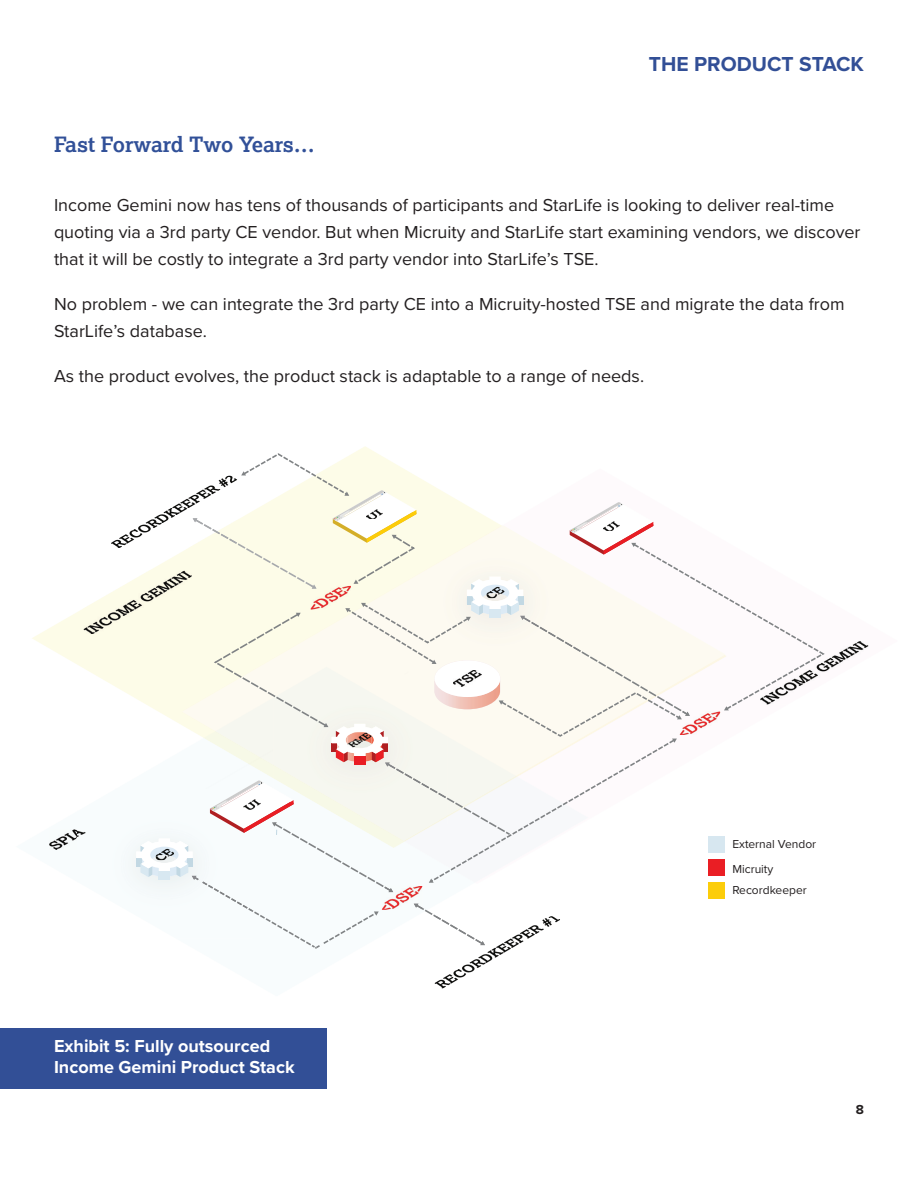
<style>
.page{position:relative;width:918px;height:1188px;background:#fff}
.page>*{position:absolute;margin:0;border:0;box-sizing:border-box;transform-origin:0 0}
.t1{font:700 21px "Lexia";letter-spacing:-.005em;color:#315098}
.t2{font:700 21px "Proxima Nova";color:#324f96}
.t3{font:18px/27px "Proxima Nova";color:#231f20}
.t4{font:700 18px "Proxima Nova";color:#fff}
.t5{font:700 13.5px "Proxima Nova";color:#231f20}
.t6{font:12px "Proxima Nova";color:#231f20}
</style>
<div class="page">
<hr style="left:917px;top:110px;width:1px;height:382px;background:#324f96">
<svg style="left:32px;top:446px;width:344px;height:252px"></svg>
<img style="left:101px;top:789px;width:35px;height:60px">
<img style="left:825px;top:641px;width:43px;height:31px">
<img style="left:111px;top:475px;width:25px;height:73px">
<img style="left:435px;top:949px;width:76px;height:40px">
<img style="left:84px;top:571px;width:52px;height:63px">
<img style="left:50px;top:829px;width:35px;height:21px">
<svg style="left:136px;top:453px;width:689px;height:496px"></svg>
<img style="left:243px;top:800px;width:17px;height:9px">
<div style="left:0;top:1029px;width:326px;height:60px;background:#324f96"></div>
<div style="left:708px;top:860px;width:17px;height:16px;background:#ea1e24"></div>
<div style="left:708px;top:837px;width:17px;height:16px;background:#d7e7f0"></div>
<div style="left:708px;top:882px;width:17px;height:17px;background:#fccd0a"></div>
<p class="t1" style="left:54px;top:131px;width:262px">Fast Forward Two Years…</p>
<p class="t2" style="left:649px;top:48px;width:217px">THE PRODUCT STACK</p>
<p class="t3" style="left:54px;top:191px;width:808px">Income Gemini now has tens of thousands of participants and StarLife is looking to deliver real-time quoting via a 3rd party CE vendor. But when Micruity and StarLife start examining vendors, we discover that it will be costly to integrate a 3rd party vendor into StarLife’s TSE.</p>
<p class="t3" style="left:54px;top:290px;width:792px">No problem - we can integrate the 3rd party CE into a Micruity-hosted TSE and migrate the data from</p>
<p class="t3" style="left:54px;top:317px;width:154px">StarLife’s database.</p>
<p class="t3" style="left:54px;top:362px;width:592px">As the product evolves, the product stack is adaptable to a range of needs.</p>
<p class="t4" style="left:54px;top:1032px;width:218px">Exhibit 5: Fully outsourced</p>
<p class="t4" style="left:54px;top:1054px;width:242px">Income Gemini Product Stack</p>
<p class="t6" style="left:732px;top:835px;width:85px">External Vendor</p>
<p class="t6" style="left:732px;top:860px;width:43px">Micruity</p>
<p class="t6" style="left:732px;top:881px;width:76px">Recordkeeper</p>
<p class="t5" style="left:856px;top:1100px;width:10px">8</p>
</div>
